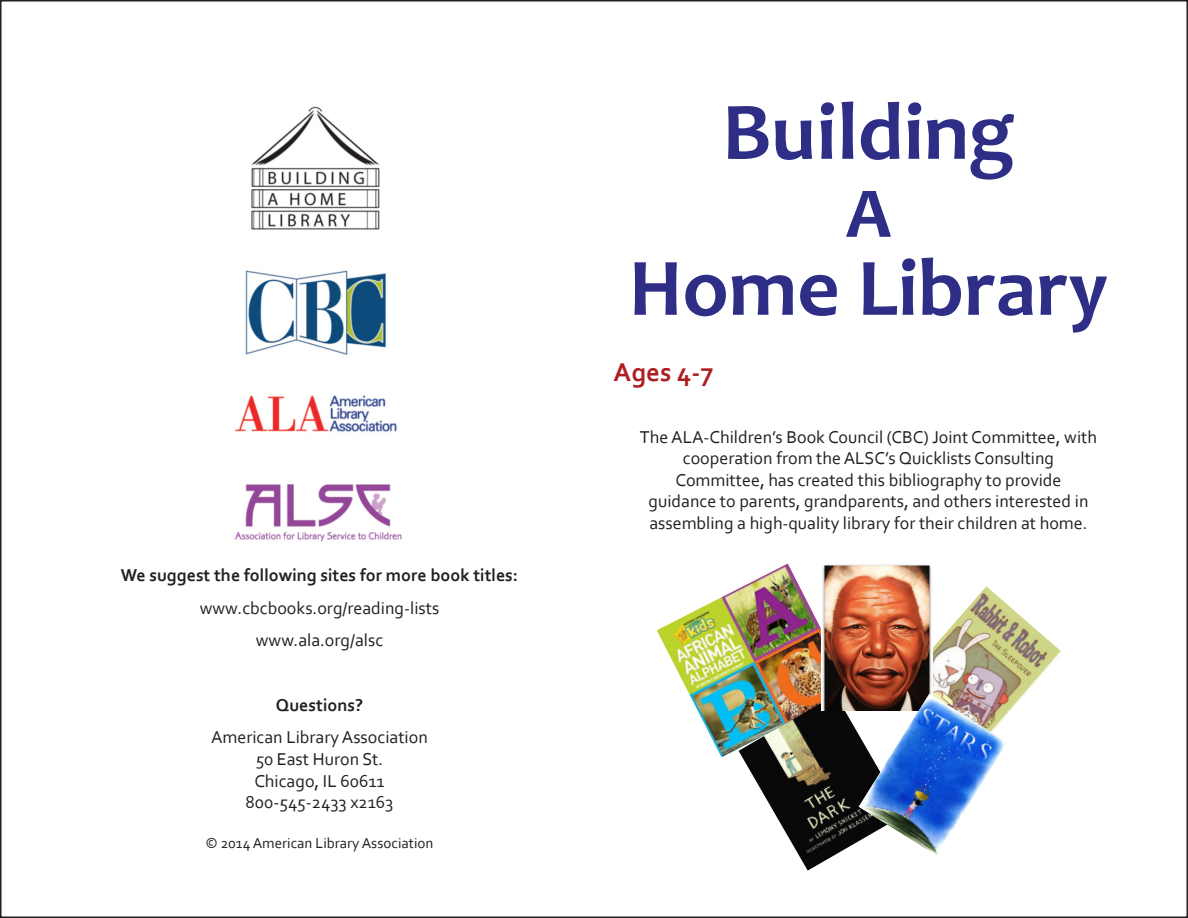
<style>
.page{position:relative;width:1188px;height:918px;background:#fff}
.page>*{position:absolute;margin:0;border:0;box-sizing:border-box;transform-origin:0 0}
.t1{font:700 82.5px "Candara";color:#2e2e87}
.t2{font:700 72px "Candara";color:#2e2e87}
.t3{font:700 27px "Corbel";color:#ad1e22}
.t4{font:18px/21.6px "Corbel";color:#231f20;text-align:center}
.t5{font:700 18px "Corbel";color:#231f20}
.t6{font:15px "Corbel";color:#231f20}
</style>
<div class="page">
<img style="left:657px;top:564px;width:164px;height:193px">
<img style="left:739px;top:695px;width:120px;height:176px">
<img style="left:234px;top:106px;width:168px;height:436px">
<img style="left:933px;top:586px;width:128px;height:128px">
<img style="left:822px;top:564px;width:110px;height:146px">
<img style="left:859px;top:693px;width:148px;height:162px">
<p class="t5" style="left:121px;top:564px;width:399px">We suggest the following sites for more book titles:</p>
<p class="t4" style="left:200px;top:597px;width:241px">www.cbcbooks.org/reading-lists</p>
<p class="t4" style="left:256px;top:629px;width:129px">www.ala.org/alsc</p>
<p class="t5" style="left:276px;top:694px;width:89px">Questions?</p>
<p class="t4" style="left:211px;top:726px;width:218px">American Library Association</p>
<p class="t4" style="left:256px;top:748px;width:129px">50 East Huron St.</p>
<p class="t4" style="left:254px;top:769px;width:132px">Chicago, IL 60611</p>
<p class="t4" style="left:246px;top:791px;width:149px">800-545-2433 x2163</p>
<p class="t6" style="left:206px;top:834px;width:229px">© 2014 American Library Association</p>
<p class="t1" style="left:722px;top:80px;width:294px">Building</p>
<p class="t2" style="left:846px;top:168px;width:47px">A</p>
<p class="t1" style="left:629px;top:236px;width:481px">Home Library</p>
<p class="t3" style="left:614px;top:355px;width:101px">Ages 4-7</p>
<p class="t4" style="left:640px;top:425px;width:459px">The ALA-Children’s Book Council (CBC) Joint Committee, with cooperation from the ALSC’s Quicklists Consulting Committee, has created this bibliography to provide guidance to parents, grandparents, and others interested in assembling a high-quality library for their children at home.</p>
</div>
